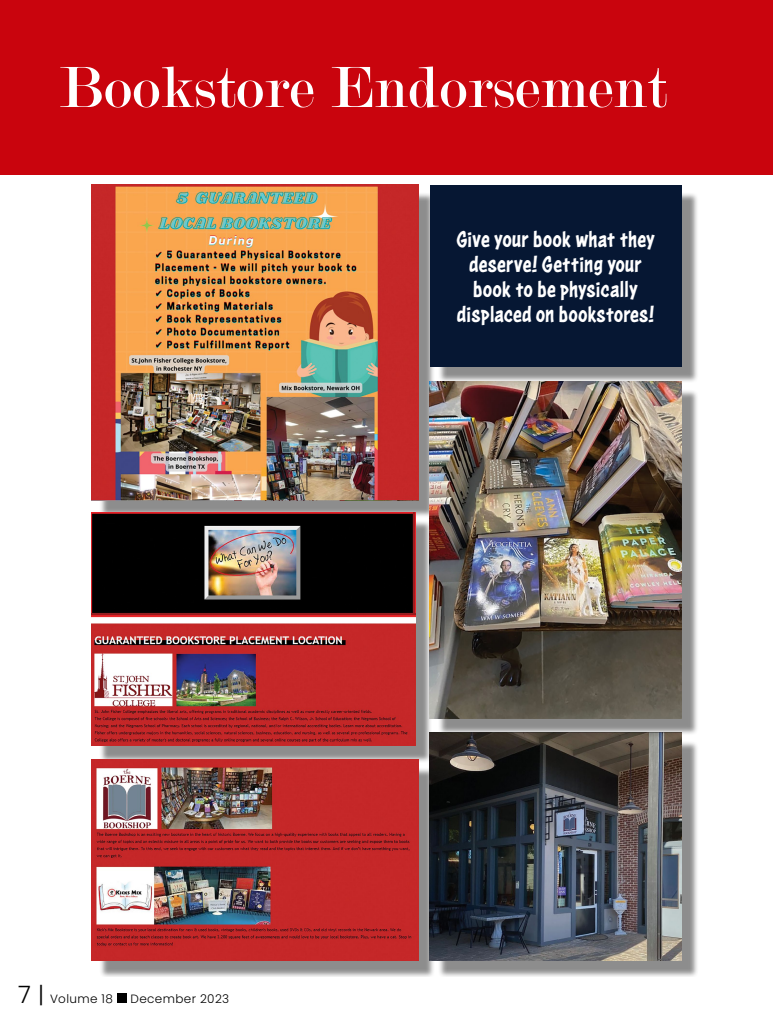
<style>
.page{position:relative;width:773px;height:1031px;background:#fff}
.page>*{position:absolute;margin:0;border:0;box-sizing:border-box;transform-origin:0 0}
.t1{font:62px "Modern";letter-spacing:.01em;color:#fff}
.t2{font:24px/25px "Astounder Squared LCBB";letter-spacing:.01em;color:#fff;text-align:center}
.t3{font:300 12px "Poppins";letter-spacing:.03em;color:#000}
.s1{font-size:24px}
.s2{font-size:23px}
</style>
<div class="page">
<div style="left:0;top:0;width:773px;height:174px;background:#c9040d"></div>
<div style="left:99px;top:192px;width:600px;height:784px;background:#000;opacity:.45"></div>
<img style="left:91px;top:512px;width:324px;height:233px">
<img style="left:430px;top:381px;width:251px;height:337px">
<img style="left:430px;top:732px;width:251px;height:228px">
<img style="left:91px;top:759px;width:327px;height:201px">
<img style="left:91px;top:185px;width:327px;height:316px">
<div style="left:430px;top:185px;width:251px;height:181px;background:#061733"></div>
<div style="left:117px;top:993px;width:9px;height:9px;background:#000"></div>
<h1 class="t1" style="left:59px;top:56px;width:609px">Bookstore Endorsement</h1>
<p class="t2" style="left:456px;top:227px;width:200px">Give your book what they deserve! Getting your book to be physically displaced on bookstores!</p>
<p class="t3" style="left:18px;top:991px;width:96px"><span class="s1">7</span> <span class="s2">|</span> Volume 18</p>
<p class="t3" style="left:130px;top:991px;width:100px">December 2023</p>
</div>
